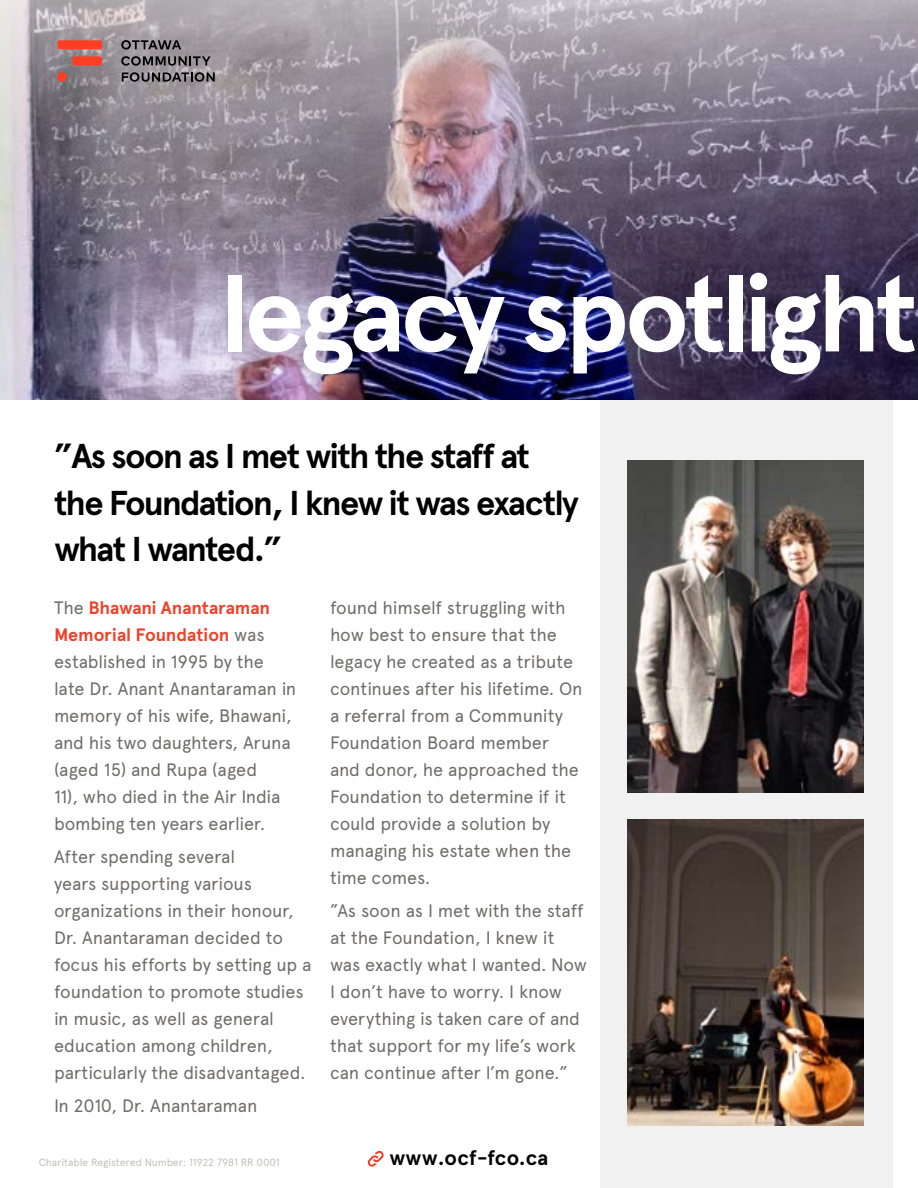
<style>
.page{position:relative;width:918px;height:1188px;background:#fff}
.page>*{position:absolute;margin:0;border:0;box-sizing:border-box;transform-origin:0 0}
.t1{font:700 108px "Apercu Pro";letter-spacing:-.05em;color:#fff}
.t2{font:700 34.5px/46.5px "Apercu Pro";letter-spacing:-.05em;color:#000}
.t3{font:700 21px "Apercu Pro";letter-spacing:.005em;color:#000}
.t4{font:18px/27px "Apercu Pro";letter-spacing:-.01em;color:#6f6c6b}
.t5{font:10.5px "Apercu Pro";letter-spacing:-.01em;color:#c0c0be}
.s1{font-weight:700;color:#ef4129}
</style>
<div class="page">
<div style="left:601px;top:351px;width:292px;height:837px;background:#f1f1f1"></div>
<img style="left:0;top:0;width:918px;height:400px">
<svg style="left:368px;top:1151px;width:16px;height:16px"></svg>
<img style="left:628px;top:819px;width:236px;height:306px">
<svg style="left:57px;top:40px;width:45px;height:9px"></svg>
<svg style="left:72px;top:56px;width:30px;height:9px"></svg>
<div style="left:57px;top:72px;width:10px;height:10px;background:#ff3f23;border-radius:50%"></div>
<svg style="left:121px;top:40px;width:60px;height:10px"></svg>
<svg style="left:121px;top:56px;width:90px;height:10px"></svg>
<svg style="left:122px;top:72px;width:93px;height:10px"></svg>
<img style="left:628px;top:460px;width:236px;height:332px">
<h1 class="t1" style="left:220px;top:232px;width:699px">legacy spotlight</h1>
<h2 class="t2" style="left:54px;top:431px;width:526px">”As soon as I met with the staff at the Foundation, I knew it was exactly what I wanted.”</h2>
<p class="t4" style="left:54px;top:593px;width:244px">The <span class="s1">Bhawani Anantaraman<br>Memorial Foundation</span> was established in 1995 by the late Dr. Anant Anantaraman in memory of his wife, Bhawani, and his two daughters, Aruna (aged 15) and Rupa (aged<br>11), who died in the Air India bombing ten years earlier.</p>
<p class="t4" style="left:54px;top:842px;width:259px">After spending several<br>years supporting various organizations in their honour,<br>Dr. Anantaraman decided to focus his efforts by setting up a foundation to promote studies in music, as well as general education among children, particularly the disadvantaged.</p>
<p class="t4" style="left:54px;top:1091px;width:205px">In 2010, Dr. Anantaraman</p>
<p class="t5" style="left:39px;top:1154px;width:243px">Charitable Registered Number: 11922 7981 RR 0001</p>
<p class="t4" style="left:330px;top:593px;width:254px">found himself struggling with how best to ensure that the legacy he created as a tribute continues after his lifetime. On a referral from a Community<br>Foundation Board member and donor, he approached the<br>Foundation to determine if it could provide a solution by managing his estate when the time comes.</p>
<p class="t4" style="left:330px;top:896px;width:259px">”As soon as I met with the staff at the Foundation, I knew it was exactly what I wanted. Now<br>I don’t have to worry. I know everything is taken care of and that support for my life’s work can continue after I’m gone.”</p>
<p class="t3" style="left:390px;top:1142px;width:160px">www.ocf-fco.ca</p>
</div>
